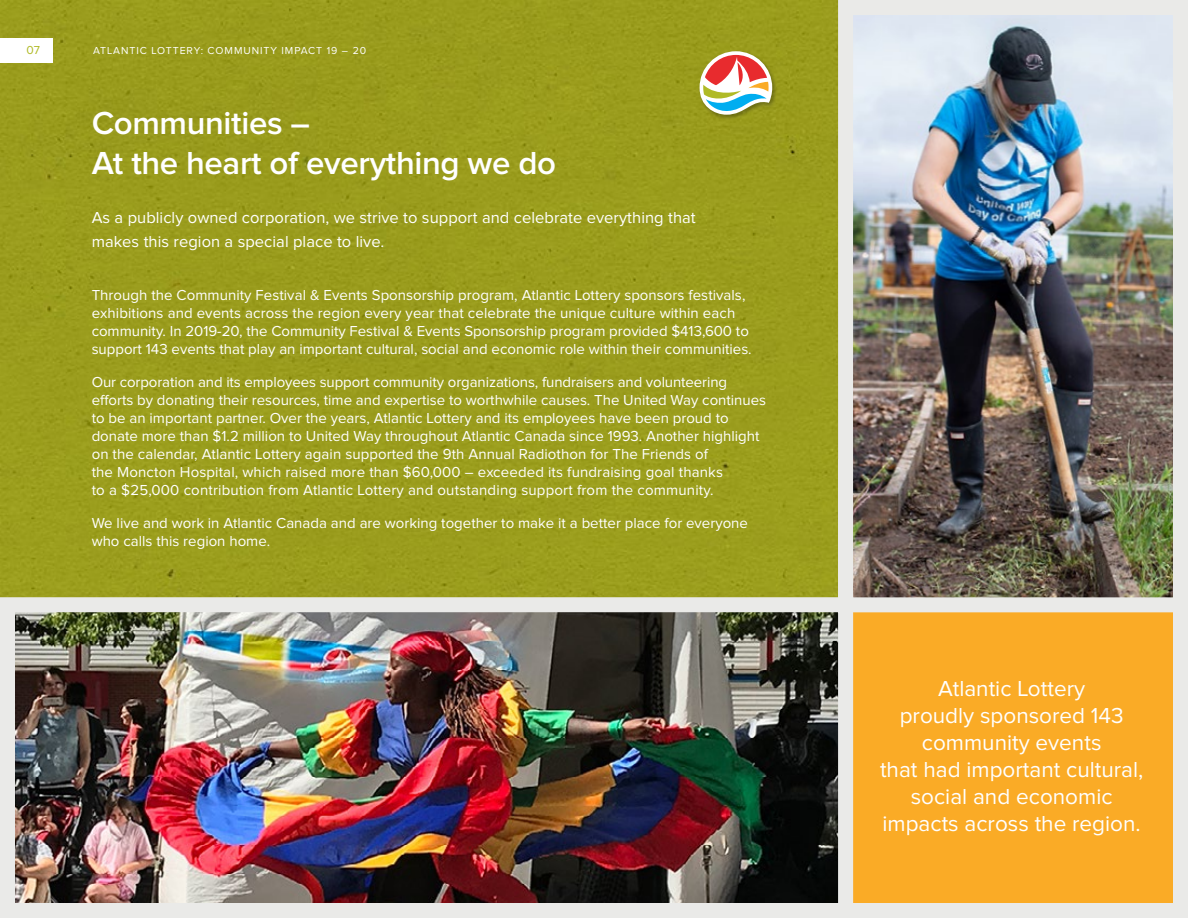
<style>
.page{position:relative;width:1188px;height:918px;background:#fff}
.page>*{position:absolute;margin:0;border:0;box-sizing:border-box;transform-origin:0 0}
.t1{font:600 33px/39.6px "Proxima Nova";letter-spacing:-.01em;color:#fff}
.t2{font:22.5px/27px "Proxima Nova";color:#fff;text-align:center}
.t3{font:16.5px/24.6px "Proxima Nova";letter-spacing:.005em;color:#fff}
.t4{font:15px/18px "Proxima Nova";color:#fff}
.t5{font:12px "Proxima Nova";color:#b0ba26}
.t6{font:10.5px "Proxima Nova";letter-spacing:.09em;color:#fff}
</style>
<div class="page">
<div style="left:0;top:0;width:838px;height:597px;background:#9a9c1d"></div>
<div style="left:0;top:38px;width:53px;height:25px;background:#fff"></div>
<div style="left:846px;top:466px;width:334px;height:444px;background:#faab26"></div>
<div style="left:838px;top:459px;width:350px;height:459px;border:15px solid #eaeae8"></div>
<img style="left:854px;top:16px;width:318px;height:580px">
<div style="left:838px;top:0;width:350px;height:612px;border:15px solid #eaeae8"></div>
<img style="left:16px;top:613px;width:821px;height:289px">
<div style="left:0;top:597px;width:853px;height:321px;border:15px solid #eaeae8"></div>
<div style="left:698px;top:50px;width:80px;height:70px;background:#000;opacity:.28"></div>
<svg style="left:700px;top:51px;width:72px;height:64px"></svg>
<p class="t5" style="left:27px;top:45px;width:15px">07</p>
<p class="t6" style="left:93px;top:46px;width:275px">ATLANTIC LOTTERY: COMMUNITY IMPACT 19 – 20</p>
<h1 class="t1" style="left:92px;top:105px;width:466px">Communities –<br>At the heart of everything we do</h1>
<p class="t3" style="left:92px;top:205px;width:606px">As a publicly owned corporation, we strive to support and celebrate everything that makes this region a special place to live.</p>
<p class="t4" style="left:92px;top:286px;width:662px">Through the Community Festival &amp; Events Sponsorship program, Atlantic Lottery sponsors festivals, exhibitions and events across the region every year that celebrate the unique culture within each community. In 2019-20, the Community Festival &amp; Events Sponsorship program provided $413,600 to support 143 events that play an important cultural, social and economic role within their communities.</p>
<p class="t4" style="left:92px;top:373px;width:676px">Our corporation and its employees support community organizations, fundraisers and volunteering efforts by donating their resources, time and expertise to worthwhile causes. The United Way continues to be an important partner. Over the years, Atlantic Lottery and its employees have been proud to donate more than $1.2 million to United Way throughout Atlantic Canada since 1993. Another highlight on the calendar, Atlantic Lottery again supported the 9th Annual Radiothon for The Friends of<br>the Moncton Hospital, which raised more than $60,000 – exceeded its fundraising goal thanks<br>to a $25,000 contribution from Atlantic Lottery and outstanding support from the community.</p>
<p class="t4" style="left:92px;top:514px;width:658px">We live and work in Atlantic Canada and are working together to make it a better place for everyone who calls this region home.</p>
<h2 class="t2" style="left:880px;top:676px;width:265px">Atlantic Lottery<br>proudly sponsored 143 community events<br>that had important cultural, social and economic impacts across the region.</h2>
</div>
